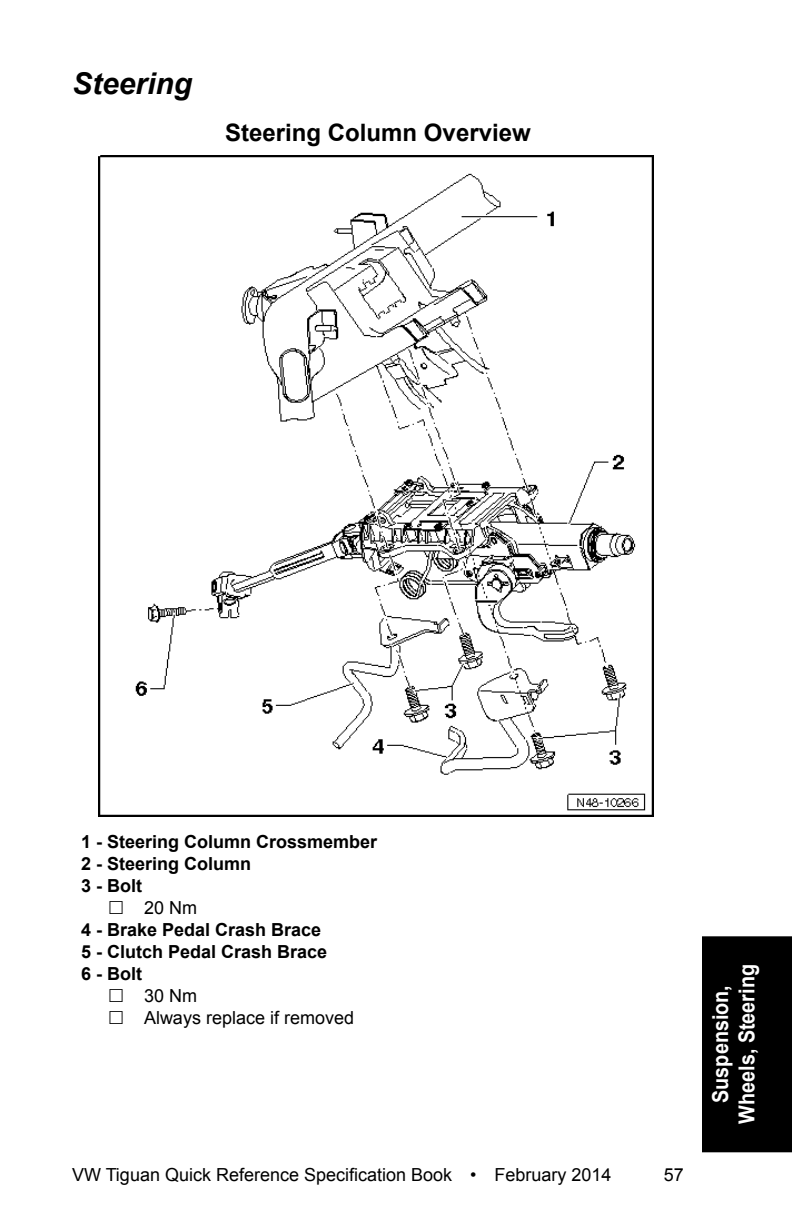
<style>
.page{position:relative;width:792px;height:1224px;background:#fff}
.page>*{position:absolute;margin:0;border:0;box-sizing:border-box;transform-origin:0 0}
.t1{font:italic 700 30px "Arial";color:#000}
.t2{font:700 24px "Arial";color:#000}
.t3{font:700 22px/26.4px "Arial";color:#fff;text-align:center;scale:.9 1}
.t4{font:700 18px/22px "Arial";color:#000}
.t5{font:18px/22px "Arial";color:#000}
</style>
<div class="page">
<div style="left:702px;top:936px;width:90px;height:216px;background:#000"></div>
<img style="left:98px;top:156px;width:556px;height:661px">
<h1 class="t1" style="left:72px;top:63px;width:122px">Steering</h1>
<h2 class="t2" style="left:225px;top:116px;width:307px">Steering Column Overview</h2>
<p class="t4" style="left:81px;top:832px;width:298px">1 - Steering Column Crossmember<br>2 - Steering Column<br>3 - Bolt</p>
<p class="t5" style="left:144px;top:897px;width:55px">20 Nm</p>
<p class="t4" style="left:81px;top:920px;width:248px">4 - Brake Pedal Crash Brace<br>5 - Clutch Pedal Crash Brace<br>6 - Bolt</p>
<p class="t5" style="left:144px;top:985px;width:212px">30 Nm<br>Always replace if removed</p>
<p class="t5" style="left:72px;top:1164px;width:541px">VW Tiguan Quick Reference Specification Book • February 2014</p>
<p class="t5" style="left:664px;top:1164px;width:22px">57</p>
<p class="t3" style="left:708px;top:1124px;width:179px;rotate:-90deg">Suspension,<br>Wheels, Steering</p>
</div>
